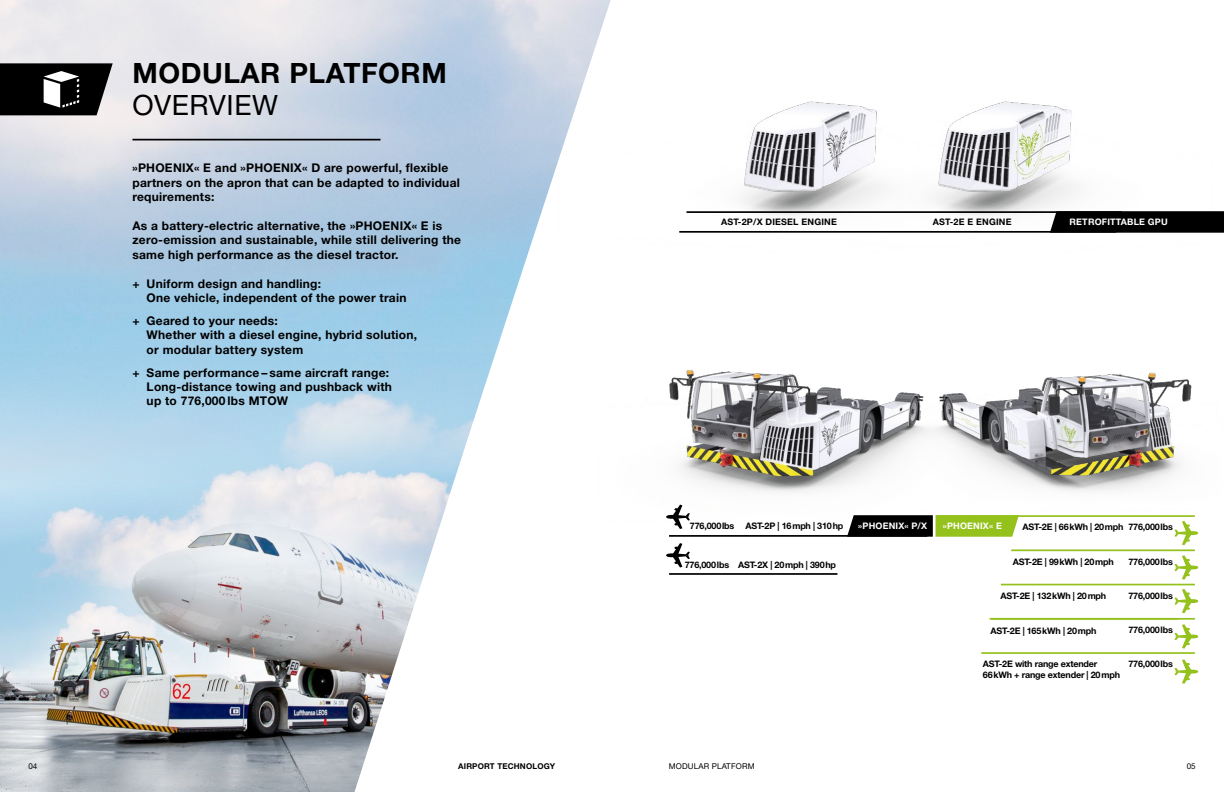
<style>
.page{position:relative;width:1224px;height:792px;background:#fff}
.page>*{position:absolute;margin:0;border:0;box-sizing:border-box;transform-origin:0 0}
.t1{font:700 28px "Helvetica Neue LT Com";letter-spacing:.02em;color:#000}
.t2{font:28px "Helvetica Neue LT Com";letter-spacing:.02em;color:#000}
.t3{font:700 12px/14.4px "Helvetica Neue LT Com";letter-spacing:.02em;color:#000}
.t4{font:700 9px/10.8px "Helvetica Neue LT Com";letter-spacing:-.02em;color:#000}
.t5{font:700 9px "Helvetica Neue LT Com";letter-spacing:.02em;color:#fff}
.t6{font:700 9px "Helvetica Neue LT Com";letter-spacing:.02em;color:#000}
.t7{font:8px "Helvetica Neue LT Com";letter-spacing:.02em;color:#000}
.t8{font:700 8px "Helvetica Neue LT Com";letter-spacing:.02em;color:#000}
</style>
<div class="page">
<img style="left:0;top:493px;width:450px;height:299px">
<img style="left:0;top:0;width:517px;height:493px">
<img style="left:512px;top:0;width:175px;height:288px">
<img style="left:743px;top:101px;width:335px;height:115px">
<img style="left:669px;top:369px;width:179px;height:136px">
<svg style="left:1050px;top:211px;width:174px;height:22px"></svg>
<hr style="left:669px;top:535px;width:258px;height:2px;background:#000">
<hr style="left:669px;top:573px;width:168px;height:2px;background:#000">
<hr style="left:1011px;top:549px;width:184px;height:2px;background:#94c11c">
<hr style="left:1001px;top:584px;width:194px;height:1px;background:#94c11c">
<hr style="left:990px;top:618px;width:188px;height:2px;background:#94c11c">
<hr style="left:991px;top:618px;width:204px;height:2px;background:#94c11c">
<hr style="left:981px;top:652px;width:214px;height:2px;background:#94c11c">
<hr style="left:679px;top:231px;width:437px;height:2px;background:#000">
<hr style="left:687px;top:211px;width:435px;height:2px;background:#000">
<svg style="left:666px;top:505px;width:24px;height:24px"></svg>
<svg style="left:666px;top:543px;width:24px;height:25px"></svg>
<svg style="left:1174px;top:555px;width:24px;height:25px"></svg>
<svg style="left:1174px;top:589px;width:24px;height:24px"></svg>
<svg style="left:1174px;top:624px;width:24px;height:25px"></svg>
<svg style="left:1174px;top:659px;width:24px;height:25px"></svg>
<img style="left:848px;top:372px;width:351px;height:173px">
<hr style="left:132px;top:139px;width:249px;height:1px;background:#000">
<svg style="left:0;top:63px;width:113px;height:52px"></svg>
<h1 class="t1" style="left:132px;top:56px;width:316px">MODULAR PLATFORM</h1>
<h1 class="t2" style="left:132px;top:88px;width:147px">OVERVIEW</h1>
<p class="t3" style="left:132px;top:161px;width:329px">»PHOENIX« E and »PHOENIX« D are powerful, flexible partners on the apron that can be adapted to individual requirements:</p>
<p class="t3" style="left:132px;top:218px;width:330px">As a battery-electric alternative, the »PHOENIX« E is zero-emission and sustainable, while still delivering the same high performance as the diesel tractor.</p>
<p class="t3" style="left:147px;top:276px;width:261px;text-indent:-14px">+ Uniform design and handling:<br>One vehicle, independent of the power train</p>
<p class="t3" style="left:147px;top:313px;width:272px;text-indent:-14px">+ Geared to your needs:<br>Whether with a diesel engine, hybrid solution, or modular battery system</p>
<p class="t3" style="left:147px;top:365px;width:247px;text-indent:-14px">+ Same performance – same aircraft range:<br>Long-distance towing and pushback with up to 776,000 lbs MTOW</p>
<p class="t6" style="left:721px;top:216px;width:117px">AST-2P/X DIESEL ENGINE</p>
<p class="t6" style="left:933px;top:216px;width:80px">AST-2E E ENGINE</p>
<p class="t5" style="left:1070px;top:216px;width:100px">RETROFITTABLE GPU</p>
<p class="t4" style="left:745px;top:520px;width:99px">AST-2P | 16mph | 310hp</p>
<p class="t4" style="left:1128px;top:521px;width:46px">776,000lbs</p>
<p class="t4" style="left:738px;top:559px;width:99px">AST-2X | 20mph | 390hp</p>
<p class="t5" style="left:858px;top:520px;width:70px">»PHOENIX« P/X</p>
<p class="t5" style="left:943px;top:520px;width:60px">»PHOENIX« E</p>
<p class="t4" style="left:690px;top:520px;width:46px">776,000lbs</p>
<p class="t4" style="left:1023px;top:522px;width:102px">AST-2E | 66kWh | 20mph</p>
<p class="t4" style="left:1013px;top:556px;width:102px">AST-2E | 99kWh | 20mph</p>
<p class="t4" style="left:1128px;top:556px;width:46px">776,000lbs</p>
<p class="t4" style="left:685px;top:559px;width:46px">776,000lbs</p>
<p class="t4" style="left:1001px;top:590px;width:107px">AST-2E | 132kWh | 20mph</p>
<p class="t4" style="left:1128px;top:590px;width:46px">776,000lbs</p>
<p class="t4" style="left:991px;top:625px;width:107px">AST-2E | 165kWh | 20mph</p>
<p class="t4" style="left:1128px;top:624px;width:46px">776,000lbs</p>
<p class="t4" style="left:983px;top:659px;width:139px">AST-2E with range extender<br>66kWh + range extender | 20mph</p>
<p class="t4" style="left:1128px;top:659px;width:46px">776,000lbs</p>
<p class="t7" style="left:28px;top:762px;width:10px">04</p>
<p class="t8" style="left:458px;top:761px;width:99px">AIRPORT TECHNOLOGY</p>
<p class="t7" style="left:669px;top:762px;width:87px">MODULAR PLATFORM</p>
<p class="t7" style="left:1187px;top:762px;width:10px">05</p>
</div>
